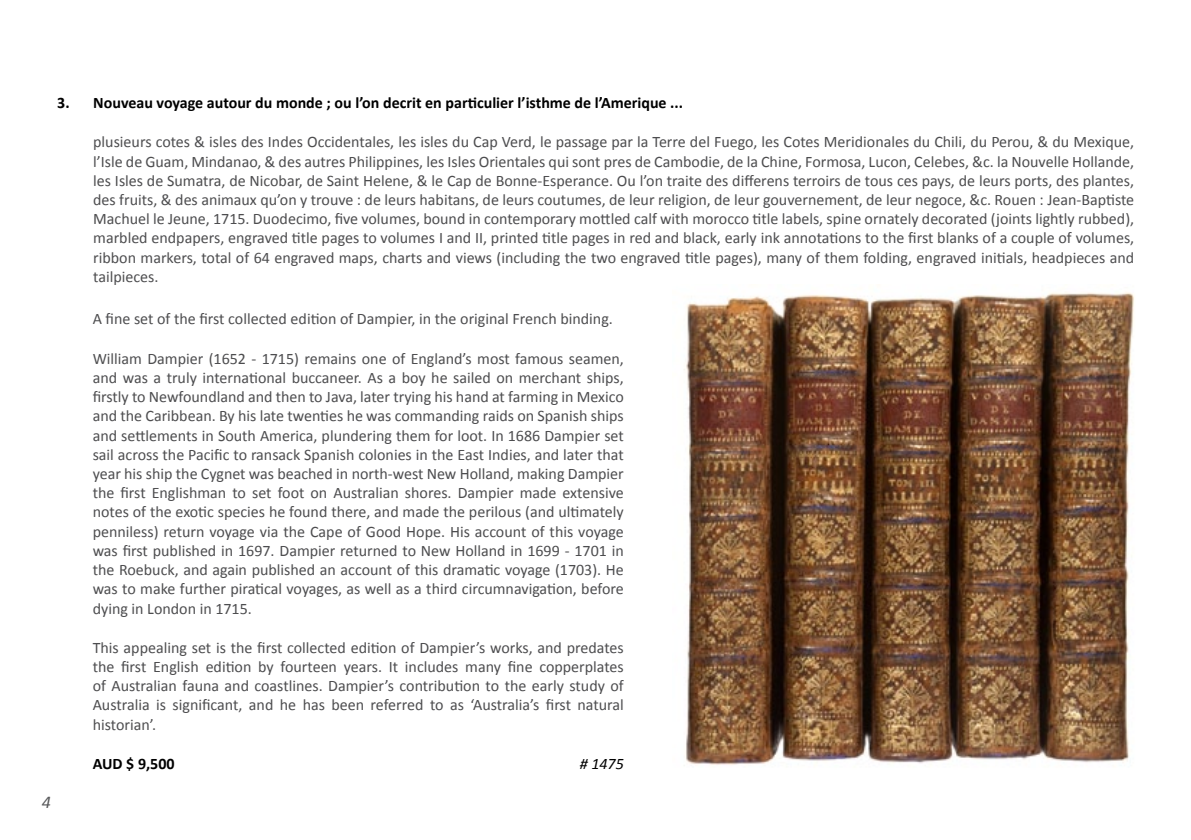
<style>
.page{position:relative;width:1191px;height:840px;background:#fff}
.page>*{position:absolute;margin:0;border:0;box-sizing:border-box;transform-origin:0 0}
.t1{font:italic 18px "Calibri";color:#58595b}
.t2{font:16px/19.2px "Calibri";color:#4d4d4f;text-align:justify}
.t3{font:700 16px "Calibri";color:#000}
.t4{font:italic 16px "Calibri";color:#000}
</style>
<div class="page">
<img style="left:684px;top:292px;width:450px;height:473px">
<p class="t3" style="left:57px;top:92px;width:627px">3. Nouveau voyage autour du monde ; ou l’on decrit en particulier l’isthme de l’Amerique ...</p>
<p class="t2" style="left:93px;top:132px;width:1042px">plusieurs cotes &amp; isles des Indes Occidentales, les isles du Cap Verd, le passage par la Terre del Fuego, les Cotes Meridionales du Chili, du Perou, &amp; du Mexique, l’Isle de Guam, Mindanao, &amp; des autres Philippines, les Isles Orientales qui sont pres de Cambodie, de la Chine, Formosa, Lucon, Celebes, &amp;c. la Nouvelle Hollande, les Isles de Sumatra, de Nicobar, de Saint Helene, &amp; le Cap de Bonne-Esperance. Ou l’on traite des differens terroirs de tous ces pays, de leurs ports, des plantes, des fruits, &amp; des animaux qu’on y trouve : de leurs habitans, de leurs coutumes, de leur religion, de leur gouvernement, de leur negoce, &amp;c. Rouen : Jean-Baptiste Machuel le Jeune, 1715. Duodecimo, five volumes, bound in contemporary mottled calf with morocco title labels, spine ornately decorated (joints lightly rubbed), marbled endpapers, engraved title pages to volumes I and II, printed title pages in red and black, early ink annotations to the first blanks of a couple of volumes, ribbon markers, total of 64 engraved maps, charts and views (including the two engraved title pages), many of them folding, engraved initials, headpieces and tailpieces.</p>
<p class="t2" style="left:93px;top:309px;width:521px">A fine set of the first collected edition of Dampier, in the original French binding.</p>
<p class="t2" style="left:93px;top:348px;width:532px">William Dampier (1652 - 1715) remains one of England’s most famous seamen, and was a truly international buccaneer. As a boy he sailed on merchant ships, firstly to Newfoundland and then to Java, later trying his hand at farming in Mexico and the Caribbean. By his late twenties he was commanding raids on Spanish ships and settlements in South America, plundering them for loot. In 1686 Dampier set sail across the Pacific to ransack Spanish colonies in the East Indies, and later that year his ship the Cygnet was beached in north-west New Holland, making Dampier the first Englishman to set foot on Australian shores. Dampier made extensive notes of the exotic species he found there, and made the perilous (and ultimately penniless) return voyage via the Cape of Good Hope. His account of this voyage was first published in 1697. Dampier returned to New Holland in 1699 - 1701 in the Roebuck, and again published an account of this dramatic voyage (1703). He was to make further piratical voyages, as well as a third circumnavigation, before dying in London in 1715.</p>
<p class="t2" style="left:93px;top:637px;width:532px">This appealing set is the first collected edition of Dampier’s works, and predates the first English edition by fourteen years. It includes many fine copperplates of Australian fauna and coastlines. Dampier’s contribution to the early study of Australia is significant, and he has been referred to as ‘Australia’s first natural historian’.</p>
<p class="t3" style="left:93px;top:753px;width:83px">AUD $ 9,500</p>
<p class="t4" style="left:580px;top:752px;width:46px"># 1475</p>
<p class="t1" style="left:42px;top:789px;width:11px">4</p>
</div>
